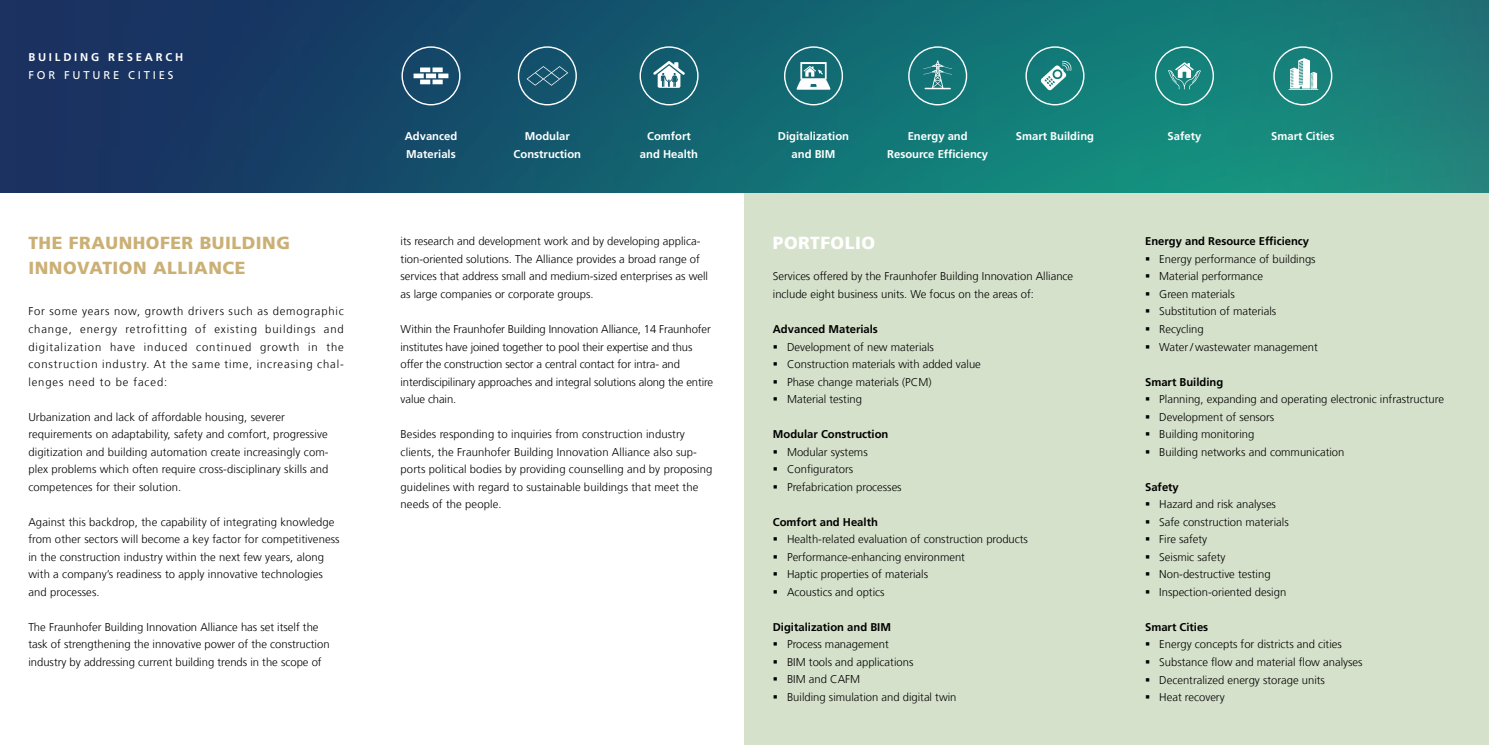
<style>
.page{position:relative;width:1489px;height:745px;background:#fff}
.page>*{position:absolute;margin:0;border:0;box-sizing:border-box;transform-origin:0 0}
.t1{font:900 17.5px/25px "Frutiger LT Com";letter-spacing:.03em;color:#cbb076}
.t2{font:900 17.5px "Frutiger LT Com";letter-spacing:.03em;color:#fff}
.t3{font:300 11.25px/17.5px "Frutiger LT Com";color:#000}
.t4{font:700 11.25px/17.5px "Frutiger LT Com";color:#fff;text-align:center}
.t5{font:700 11.25px "Frutiger LT Com";color:#000}
.t6{font:700 11.25px "Frutiger LT Com";letter-spacing:.25em;color:#fff}
.t7{font:11.25px "Frutiger LT Com";letter-spacing:.25em;color:#fff}
</style>
<div class="page">
<svg style="left:0;top:36px;width:8px;height:157px"></svg>
<svg style="left:8px;top:0;width:364px;height:193px;background:#173762"></svg>
<svg style="left:372px;top:0;width:372px;height:193px;background:#14556c"></svg>
<div style="left:413px;top:73px;width:11px;height:5px;background:#fff"></div>
<div style="left:420px;top:67px;width:10px;height:5px;background:#fff"></div>
<hr style="left:420px;top:80px;width:10px;height:4px;background:#fff">
<div style="left:432px;top:67px;width:10px;height:5px;background:#fff"></div>
<hr style="left:432px;top:80px;width:10px;height:4px;background:#fff">
<div style="left:426px;top:73px;width:10px;height:5px;background:#fff"></div>
<div style="left:438px;top:73px;width:10px;height:5px;background:#fff"></div>
<div style="left:401px;top:46px;width:59px;height:59px;border:1px solid #fff;border-radius:50%"></div>
<svg style="left:526px;top:66px;width:42px;height:20px"></svg>
<div style="left:518px;top:46px;width:59px;height:59px;border:1px solid #fff;border-radius:50%"></div>
<svg style="left:639px;top:46px;width:59px;height:59px;background:#3f7c89"></svg>
<div style="left:744px;top:169px;width:372px;height:575px;background:#d6e1cb"></div>
<svg style="left:744px;top:0;width:372px;height:193px;background:#147978"></svg>
<svg style="left:1040px;top:60px;width:31px;height:30px"></svg>
<div style="left:1025px;top:46px;width:59px;height:59px;border:1px solid #fff;border-radius:50%"></div>
<svg style="left:744px;top:36px;width:161px;height:157px;background:#197378"></svg>
<svg style="left:923px;top:60px;width:29px;height:29px"></svg>
<div style="left:908px;top:46px;width:59px;height:59px;border:1px solid #fff;border-radius:50%"></div>
<div style="left:1116px;top:169px;width:372px;height:575px;background:#d6e1cb"></div>
<svg style="left:1116px;top:0;width:372px;height:193px;background:#19827b"></svg>
<hr style="left:1288px;top:89px;width:30px;height:1px;background:#fff">
<svg style="left:1289px;top:58px;width:27px;height:31px"></svg>
<div style="left:1273px;top:46px;width:59px;height:59px;border:1px solid #fff;border-radius:50%"></div>
<svg style="left:1154px;top:46px;width:59px;height:59px;background:#33938c"></svg>
<p class="t6" style="left:28px;top:50px;width:157px">BUILDING RESEARCH</p>
<p class="t7" style="left:28px;top:68px;width:147px">FOR FUTURE CITIES</p>
<p class="t4" style="left:405px;top:128px;width:54px;text-align:left">Advanced<br>Materials</p>
<p class="t4" style="left:513px;top:127px;width:69px">Modular<br>Construction</p>
<p class="t4" style="left:640px;top:127px;width:60px">Comfort and Health</p>
<h1 class="t1" style="left:28px;top:230px;width:263px">THE FRAUNHOFER BUILDING<br>INNOVATION ALLIANCE</h1>
<p class="t3" style="left:400px;top:233px;width:309px">its research and development work and by developing applica&shy;tion-oriented solutions. The Alliance provides a broad range of services that address small and medium-sized enterprises as well as large companies or corporate groups.</p>
<p class="t3" style="left:400px;top:320px;width:314px">Within the Fraunhofer Building Innovation Alliance, 14 Fraunhofer institutes have joined together to pool their expertise and thus offer the construction sector a central contact for intra- and interdiscipilinary approaches and integral solutions along the entire value chain.</p>
<p class="t3" style="left:400px;top:425px;width:313px">Besides responding to inquiries from construction industry clients, the Fraunhofer Building Innovation Alliance also sup&shy;ports political bodies by providing counselling and by proposing guidelines with regard to sustainable buildings that meet the needs of the people.</p>
<p class="t3" style="left:28px;top:303px;width:317px;text-align:justify">For some years now, growth drivers such as demographic change, energy retrofitting of existing buildings and digitalization have induced continued growth in the construction industry. At the same time, increasing chal&shy;lenges need to be faced:</p>
<p class="t3" style="left:28px;top:408px;width:302px">Urbanization and lack of affordable housing, severer requirements on adaptability, safety and comfort, progressive digitization and building automation create increasingly com&shy;plex problems which often require cross-disciplinary skills and competences for their solution.</p>
<p class="t3" style="left:28px;top:513px;width:313px">Against this backdrop, the capability of integrating knowledge from other sectors will become a key factor for competitiveness in the construction industry within the next few years, along with a company’s readiness to apply innovative technologies and processes.</p>
<p class="t3" style="left:28px;top:618px;width:303px">The Fraunhofer Building Innovation Alliance has set itself the task of strengthening the innovative power of the construction industry by addressing current building trends in the scope of</p>
<p class="t4" style="left:777px;top:127px;width:73px">Digitalization</p>
<p class="t4" style="left:1015px;top:128px;width:80px">Smart Building</p>
<p class="t4" style="left:791px;top:145px;width:45px">and BIM</p>
<p class="t4" style="left:887px;top:127px;width:102px">Energy and<br>Resource Efficiency</p>
<h1 class="t2" style="left:772px;top:232px;width:104px">PORTFOLIO</h1>
<p class="t3" style="left:772px;top:268px;width:302px">Services offered by the Fraunhofer Building Innovation Alliance include eight business units. We focus on the areas of:</p>
<p class="t5" style="left:772px;top:322px;width:107px">Advanced Materials</p>
<p class="t3" style="left:772px;top:338px;width:163px">▪ Development of new materials</p>
<p class="t3" style="left:772px;top:355px;width:209px">▪ Construction materials with added value</p>
<p class="t3" style="left:772px;top:373px;width:160px">▪ Phase change materials (PCM)</p>
<p class="t3" style="left:772px;top:390px;width:91px">▪ Material testing</p>
<p class="t5" style="left:772px;top:427px;width:117px">Modular Construction</p>
<p class="t3" style="left:772px;top:443px;width:96px">▪ Modular systems</p>
<p class="t3" style="left:772px;top:460px;width:82px">▪ Configurators</p>
<p class="t3" style="left:772px;top:478px;width:130px">▪ Prefabrication processes</p>
<p class="t5" style="left:772px;top:515px;width:107px">Comfort and Health</p>
<p class="t3" style="left:772px;top:530px;width:257px">▪ Health-related evaluation of construction products</p>
<p class="t3" style="left:772px;top:548px;width:194px">▪ Performance-enhancing environment</p>
<p class="t3" style="left:772px;top:565px;width:157px">▪ Haptic properties of materials</p>
<p class="t3" style="left:772px;top:583px;width:113px">▪ Acoustics and optics</p>
<p class="t5" style="left:772px;top:620px;width:120px">Digitalization and BIM</p>
<p class="t3" style="left:772px;top:635px;width:117px">▪ Process management</p>
<p class="t3" style="left:772px;top:653px;width:142px">▪ BIM tools and applications</p>
<p class="t3" style="left:772px;top:670px;width:89px">▪ BIM and CAFM</p>
<p class="t3" style="left:772px;top:688px;width:185px">▪ Building simulation and digital twin</p>
<p class="t4" style="left:1167px;top:127px;width:35px">Safety</p>
<p class="t4" style="left:1271px;top:128px;width:65px">Smart Cities</p>
<p class="t5" style="left:1144px;top:235px;width:166px">Energy and Resource Efficiency</p>
<p class="t3" style="left:1144px;top:250px;width:172px">▪ Energy performance of buildings</p>
<p class="t3" style="left:1144px;top:268px;width:119px">▪ Material performance</p>
<p class="t3" style="left:1144px;top:285px;width:91px">▪ Green materials</p>
<p class="t3" style="left:1144px;top:303px;width:133px">▪ Substitution of materials</p>
<p class="t3" style="left:1144px;top:320px;width:60px">▪ Recycling</p>
<p class="t3" style="left:1144px;top:338px;width:174px">▪ Water / wastewater management</p>
<p class="t5" style="left:1144px;top:375px;width:80px">Smart Building</p>
<p class="t3" style="left:1144px;top:390px;width:300px">▪ Planning, expanding and operating electronic infrastructure</p>
<p class="t3" style="left:1144px;top:408px;width:131px">▪ Development of sensors</p>
<p class="t3" style="left:1144px;top:425px;width:111px">▪ Building monitoring</p>
<p class="t3" style="left:1144px;top:443px;width:201px">▪ Building networks and communication</p>
<p class="t5" style="left:1144px;top:480px;width:35px">Safety</p>
<p class="t3" style="left:1144px;top:495px;width:132px">▪ Hazard and risk analyses</p>
<p class="t3" style="left:1144px;top:513px;width:145px">▪ Safe construction materials</p>
<p class="t3" style="left:1144px;top:530px;width:64px">▪ Fire safety</p>
<p class="t3" style="left:1144px;top:548px;width:82px">▪ Seismic safety</p>
<p class="t3" style="left:1144px;top:565px;width:127px">▪ Non-destructive testing</p>
<p class="t3" style="left:1144px;top:583px;width:143px">▪ Inspection-oriented design</p>
<p class="t5" style="left:1144px;top:620px;width:65px">Smart Cities</p>
<p class="t3" style="left:1144px;top:635px;width:198px">▪ Energy concepts for districts and cities</p>
<p class="t3" style="left:1144px;top:653px;width:219px">▪ Substance flow and material flow analyses</p>
<p class="t3" style="left:1144px;top:670px;width:181px">▪ Decentralized energy storage units</p>
<p class="t3" style="left:1144px;top:688px;width:81px">▪ Heat recovery</p>
</div>
